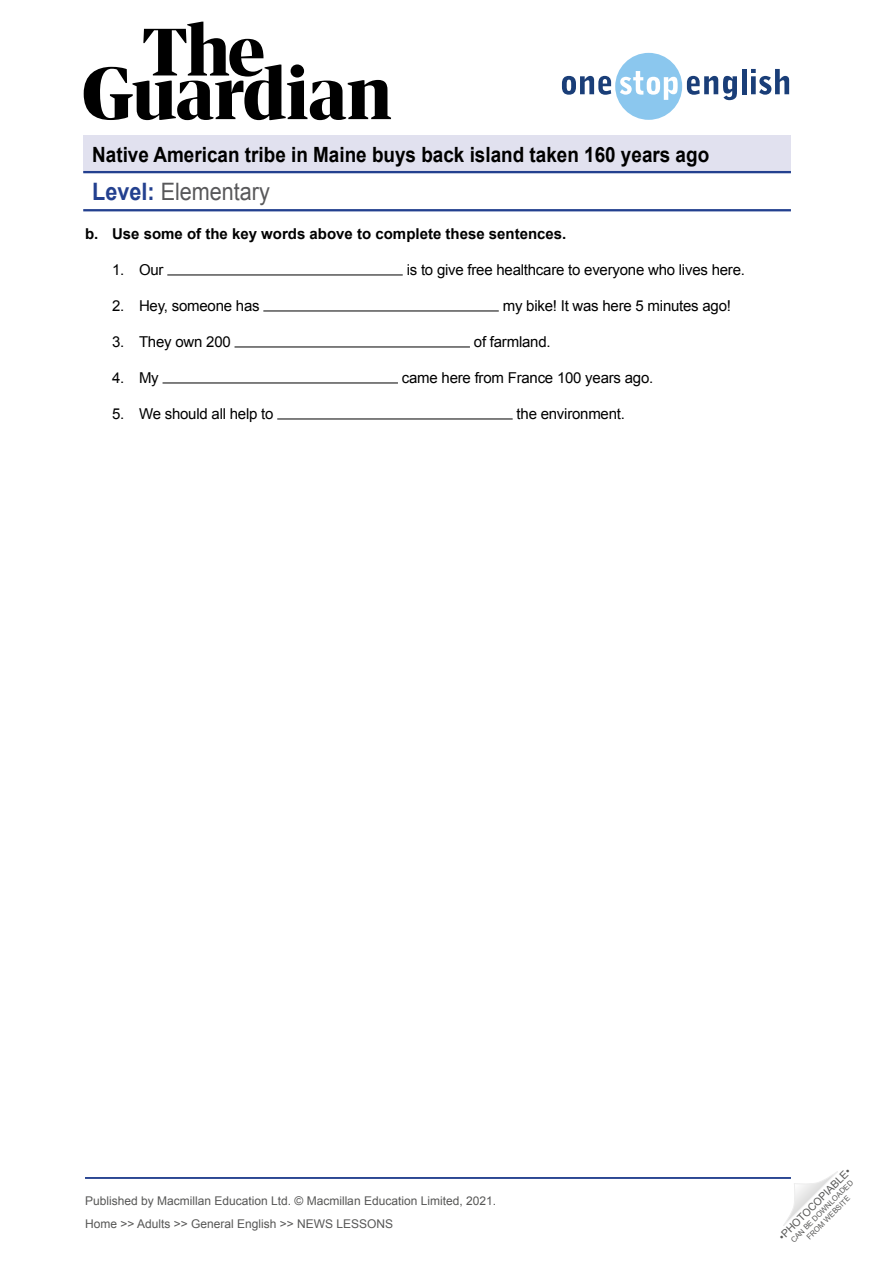
<style>
.page{position:relative;width:893px;height:1263px;background:#fff}
.page>*{position:absolute;margin:0;border:0;box-sizing:border-box;transform-origin:0 0}
.t1{font:24px "Arial";color:#58585a;scale:.9 1}
.t2{font:700 21px "Arial";color:#000;scale:.9 1}
.t3{font:15px "Arial";letter-spacing:-.015em;color:#000}
.WS__Body_-_rubric_al{font:700 15px "Arial";color:#000}
.t4{font:12px/23px "Arial";color:#575756}
.t5{font:10.5px "Arial";color:#575756}
.t6{font:7.5px/9px "Arial";color:#575756;text-align:center}
.s1{font-weight:700;color:#23408f}
</style>
<div class="page">
<svg style="left:84px;top:22px;width:307px;height:98px"></svg>
<svg style="left:562px;top:53px;width:175px;height:67px"></svg>
<hr style="left:742px;top:69px;width:4px;height:25px;background:#1a3e78">
<svg style="left:751px;top:69px;width:38px;height:26px"></svg>
<svg style="left:783px;top:1171px;width:55px;height:55px"></svg>
<hr style="left:85px;top:1177px;width:706px;height:2px;background:#23408f">
<div style="left:83px;top:136px;width:708px;height:37px;background:#e1e1ef"></div>
<hr style="left:83px;top:171px;width:708px;height:2px;background:#23408f">
<hr style="left:83px;top:209px;width:708px;height:2px;background:#23408f">
<hr style="left:167px;top:275px;width:236px;height:1px;background:#000">
<hr style="left:263px;top:311px;width:236px;height:1px;background:#000">
<hr style="left:235px;top:347px;width:235px;height:1px;background:#000">
<hr style="left:163px;top:383px;width:235px;height:1px;background:#000">
<hr style="left:277px;top:419px;width:236px;height:1px;background:#000">
<h2 class="t2" style="left:92px;top:141px;width:687px">Native American tribe in Maine buys back island taken 160 years ago</h2>
<h1 class="t1" style="left:92px;top:176px;width:199px"><span class="s1">Level:</span> Elementary</h1>
<p class="WS__Body_-_rubric_al" style="left:85px;top:224px;width:483px">b. Use some of the key words above to complete these sentences.</p>
<p class="t3" style="left:112px;top:260px;width:53px">1. Our</p>
<p class="t3" style="left:407px;top:260px;width:340px">is to give free healthcare to everyone who lives here.</p>
<p class="t3" style="left:112px;top:296px;width:149px">2. Hey, someone has</p>
<p class="t3" style="left:503px;top:296px;width:230px">my bike! It was here 5 minutes ago!</p>
<p class="t3" style="left:112px;top:332px;width:120px">3. They own 200</p>
<p class="t3" style="left:474px;top:332px;width:78px">of farmland.</p>
<p class="t3" style="left:112px;top:368px;width:48px">4. My</p>
<p class="t3" style="left:402px;top:368px;width:253px">came here from France 100 years ago.</p>
<p class="t3" style="left:112px;top:404px;width:163px">5. We should all help to</p>
<p class="t3" style="left:517px;top:404px;width:110px">the environment.</p>
<p class="t4" style="left:85px;top:1189px;width:413px">Published by Macmillan Education Ltd. © Macmillan Education Limited, 2021.<br>Home &gt;&gt; Adults &gt;&gt; General English &gt;&gt; NEWS LESSONS</p>
<p class="t5" style="left:776px;top:1233px;width:99px;rotate:-45deg">•PHOTOCOPIABLE•</p>
<p class="t6" style="left:789px;top:1238px;width:86px;rotate:-45deg">CAN BE DOWNLOADED<br>FROM WEBSITE</p>
</div>
